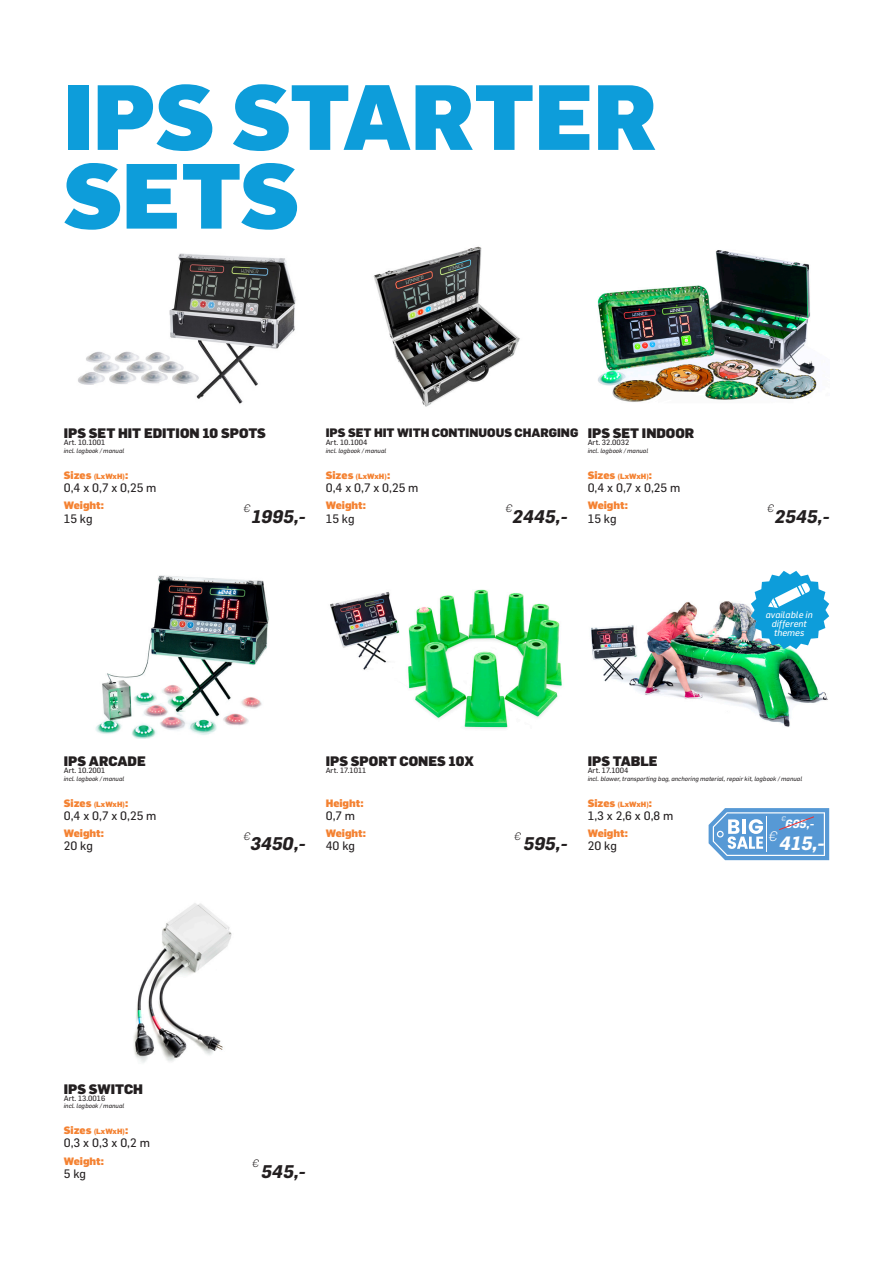
<style>
.page{position:relative;width:893px;height:1263px;background:#fff}
.page>*{position:absolute;margin:0;border:0;box-sizing:border-box;transform-origin:0 0}
.t1{font:900 90.6px/78.8px "Flama";color:#0d9dda}
.t2{font:italic 700 18.9px "Flama";color:#fff}
.t3{font:italic 700 18px "Flama";color:#231f20}
.t4{font:900 13.5px "Flama";color:#231f20}
.t5{font:italic 300 13.5px "Flama";color:#fff}
.t6{font:12px "Flama";color:#231f20}
.t7{font:900 12px "Flama";color:#231f20}
.t8{font:italic 700 11.7px "Flama";color:#fff}
.t9{font:900 10.5px "Flama";color:#f48232}
.t10{font:italic 300 10.5px "Flama";color:#231f20}
.t11{font:italic 9.3px/9.1px "Flama";color:#fff;text-align:center}
.t12{font:900 7.5px "Flama";color:#f48232}
.t13{font:7.5px "Flama";color:#231f20}
.t14{font:italic 300 6.9px "Flama";color:#fff}
.t15{font:italic 6.3px "Flama";color:#231f20}
.s1{font-size:10.5px}
</style>
<div class="page">
<img style="left:78px;top:253px;width:218px;height:151px">
<img style="left:95px;top:575px;width:174px;height:163px">
<img style="left:133px;top:903px;width:99px;height:160px">
<img style="left:373px;top:246px;width:147px;height:161px">
<img style="left:330px;top:589px;width:232px;height:140px">
<img style="left:597px;top:250px;width:220px;height:152px">
<img style="left:591px;top:601px;width:237px;height:126px">
<svg style="left:709px;top:808px;width:120px;height:52px;background:#78acdc"></svg>
<svg style="left:751px;top:571px;width:78px;height:78px"></svg>
<p class="t1" style="left:64px;top:72px;width:595px">IPS STARTER<br>SETS</p>
<p class="t4" style="left:64px;top:423px;width:204px">IPS SET HIT EDITION 10 SPOTS</p>
<p class="t13" style="left:64px;top:438px;width:43px">Art. 10.1001</p>
<p class="t15" style="left:64px;top:447px;width:62px">incl. logbook / manual</p>
<p class="t7" style="left:326px;top:424px;width:254px">IPS SET HIT WITH CONTINUOUS CHARGING</p>
<p class="t13" style="left:326px;top:438px;width:43px">Art. 10.1004</p>
<p class="t15" style="left:326px;top:447px;width:62px">incl. logbook / manual</p>
<p class="t4" style="left:588px;top:423px;width:108px">IPS SET INDOOR</p>
<p class="t13" style="left:588px;top:438px;width:43px">Art. 32.0032</p>
<p class="t15" style="left:588px;top:447px;width:62px">incl. logbook / manual</p>
<p class="t12" style="left:64px;top:471px;width:66px"><span class="s1">Sizes</span> (LxWxH)<span class="s1">:</span></p>
<p class="t6" style="left:64px;top:480px;width:94px">0,4 x 0,7 x 0,25 m</p>
<p class="t9" style="left:64px;top:498px;width:42px">Weight:</p>
<p class="t6" style="left:64px;top:511px;width:30px">15 kg</p>
<p class="t10" style="left:243px;top:501px;width:9px">€</p>
<p class="t3" style="left:251px;top:505px;width:55px">1995,-</p>
<p class="t12" style="left:326px;top:471px;width:66px"><span class="s1">Sizes</span> (LxWxH)<span class="s1">:</span></p>
<p class="t6" style="left:326px;top:480px;width:94px">0,4 x 0,7 x 0,25 m</p>
<p class="t9" style="left:326px;top:498px;width:42px">Weight:</p>
<p class="t6" style="left:326px;top:511px;width:30px">15 kg</p>
<p class="t10" style="left:505px;top:501px;width:9px">€</p>
<p class="t3" style="left:512px;top:505px;width:57px">2445,-</p>
<p class="t12" style="left:588px;top:471px;width:66px"><span class="s1">Sizes</span> (LxWxH)<span class="s1">:</span></p>
<p class="t6" style="left:588px;top:480px;width:94px">0,4 x 0,7 x 0,25 m</p>
<p class="t9" style="left:588px;top:498px;width:42px">Weight:</p>
<p class="t6" style="left:588px;top:511px;width:30px">15 kg</p>
<p class="t10" style="left:767px;top:501px;width:9px">€</p>
<p class="t3" style="left:774px;top:505px;width:56px">2545,-</p>
<p class="t11" style="left:766px;top:610px;width:48px">available in different themes</p>
<p class="t4" style="left:64px;top:751px;width:84px">IPS ARCADE</p>
<p class="t13" style="left:64px;top:766px;width:43px">Art. 10.2001</p>
<p class="t15" style="left:64px;top:775px;width:62px">incl. logbook / manual</p>
<p class="t4" style="left:326px;top:751px;width:150px">IPS SPORT CONES 10X</p>
<p class="t4" style="left:588px;top:751px;width:72px">IPS TABLE</p>
<p class="t13" style="left:326px;top:766px;width:42px">Art. 17.1011</p>
<p class="t13" style="left:588px;top:766px;width:42px">Art. 17.1004</p>
<p class="t15" style="left:588px;top:775px;width:216px">incl. blower, transporting bag, anchoring material, repair kit, logbook / manual</p>
<p class="t12" style="left:64px;top:798px;width:66px"><span class="s1">Sizes</span> (LxWxH)<span class="s1">:</span></p>
<p class="t6" style="left:64px;top:808px;width:94px">0,4 x 0,7 x 0,25 m</p>
<p class="t9" style="left:64px;top:826px;width:42px">Weight:</p>
<p class="t6" style="left:64px;top:839px;width:31px">20 kg</p>
<p class="t10" style="left:243px;top:829px;width:9px">€</p>
<p class="t3" style="left:250px;top:833px;width:57px">3450,-</p>
<p class="t9" style="left:326px;top:795px;width:39px">Height:</p>
<p class="t6" style="left:326px;top:808px;width:31px">0,7 m</p>
<p class="t9" style="left:326px;top:826px;width:42px">Weight:</p>
<p class="t6" style="left:326px;top:839px;width:31px">40 kg</p>
<p class="t10" style="left:514px;top:829px;width:9px">€</p>
<p class="t3" style="left:523px;top:833px;width:45px">595,-</p>
<p class="t12" style="left:588px;top:798px;width:66px"><span class="s1">Sizes</span> (LxWxH)<span class="s1">:</span></p>
<p class="t6" style="left:588px;top:808px;width:87px">1,3 x 2,6 x 0,8 m</p>
<p class="t9" style="left:588px;top:826px;width:42px">Weight:</p>
<p class="t6" style="left:588px;top:839px;width:31px">20 kg</p>
<p class="t14" style="left:781px;top:814px;width:6px">€</p>
<p class="t8" style="left:785px;top:817px;width:30px">695,-</p>
<p class="t5" style="left:768px;top:827px;width:11px">€</p>
<p class="t2" style="left:779px;top:832px;width:47px">415,-</p>
<p class="t4" style="left:64px;top:1079px;width:81px">IPS SWITCH</p>
<p class="t13" style="left:64px;top:1093px;width:43px">Art. 13.0016</p>
<p class="t15" style="left:64px;top:1102px;width:62px">incl. logbook / manual</p>
<p class="t12" style="left:64px;top:1126px;width:66px"><span class="s1">Sizes</span> (LxWxH)<span class="s1">:</span></p>
<p class="t6" style="left:64px;top:1136px;width:88px">0,3 x 0,3 x 0,2 m</p>
<p class="t9" style="left:64px;top:1153px;width:42px">Weight:</p>
<p class="t6" style="left:64px;top:1166px;width:24px">5 kg</p>
<p class="t10" style="left:252px;top:1157px;width:9px">€</p>
<p class="t3" style="left:261px;top:1161px;width:46px">545,-</p>
</div>
